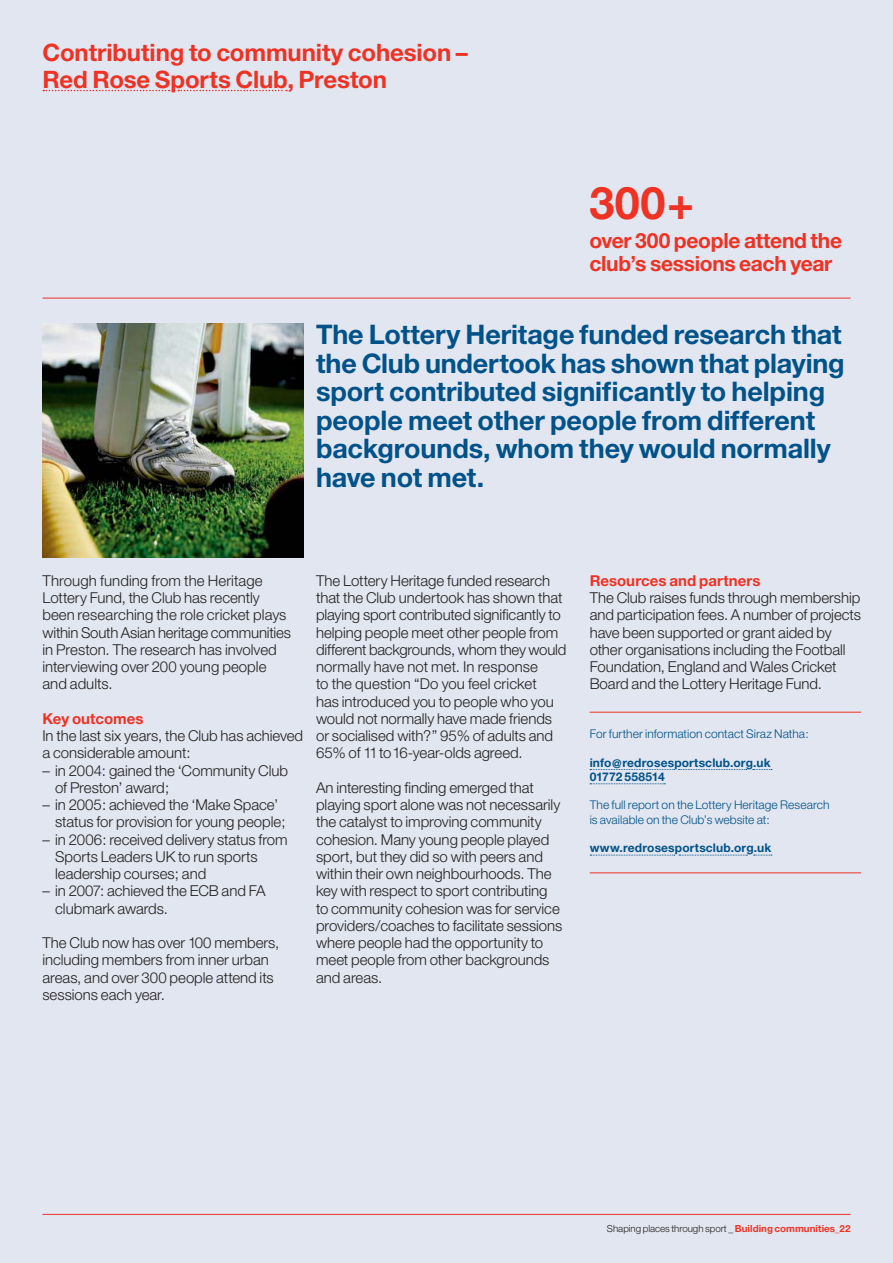
<style>
.page{position:relative;width:893px;height:1263px;background:#e1e6f0}
.page>*{position:absolute;margin:0;border:0;box-sizing:border-box;transform-origin:0 0}
.t1{font:700 45px "Helvetica Neue";color:#ee3224}
.t2{font:700 27px/28.5px "Helvetica Neue";letter-spacing:-.005em;color:#005288}
.t3{font:700 24px/26.2px "Helvetica Neue";letter-spacing:-.005em;color:#ee3224}
.t4{font:700 21px/23.2px "Helvetica Neue";letter-spacing:-.015em;color:#ee3224}
.t5{font:300 15px/17.2px "Helvetica Neue";letter-spacing:-.005em;color:#231f20}
.t6{font:700 15px "Helvetica Neue";letter-spacing:.005em;color:#ee3224}
.t7{font:300 12px/14.2px "Helvetica Neue";letter-spacing:.005em;color:#005288}
.t8{font:700 12px/14.2px "Helvetica Neue";letter-spacing:.015em;color:#005288}
.t9{font:300 9.75px "Helvetica Neue";letter-spacing:-.005em;color:#231f20}
.s1{font-weight:700;color:#ee3224}
.s2{color:#ee3224}
</style>
<div class="page">
<hr style="left:42px;top:298px;width:808px;height:1px;background:#ee3224">
<hr style="left:590px;top:712px;width:271px;height:1px;background:#ee3224">
<svg style="left:590px;top:783px;width:75px;height:1px"></svg>
<hr style="left:590px;top:872px;width:271px;height:1px;background:#ee3224">
<hr style="left:42px;top:1214px;width:808px;height:1px;background:#ee3224">
<img style="left:42px;top:323px;width:261px;height:234px">
<svg style="left:590px;top:769px;width:157px;height:1px"></svg>
<svg style="left:590px;top:855px;width:157px;height:1px"></svg>
<svg style="left:753px;top:769px;width:19px;height:1px"></svg>
<svg style="left:754px;top:855px;width:18px;height:1px"></svg>
<svg style="left:43px;top:90px;width:127px;height:1px"></svg>
<svg style="left:178px;top:90px;width:109px;height:1px"></svg>
<h3 class="t3" style="left:42px;top:42px;width:427px">Contributing to community cohesion –<br>Red Rose Sports Club, Preston</h3>
<h1 class="t1" style="left:589px;top:187px;width:106px">300+</h1>
<h3 class="t4" style="left:589px;top:231px;width:254px">over 300 people attend the club’s sessions each year</h3>
<h2 class="t2" style="left:316px;top:323px;width:530px">The Lottery Heritage funded research that the Club undertook has shown that playing sport contributed significantly to helping people meet other people from different backgrounds, whom they would normally have not met.</h2>
<p class="t5" style="left:42px;top:573px;width:250px">Through funding from the Heritage Lottery Fund, the Club has recently been researching the role cricket plays within South Asian heritage communities in Preston. The research has involved interviewing over 200 young people and adults.</p>
<p class="t6" style="left:42px;top:713px;width:103px">Key outcomes</p>
<p class="t5" style="left:42px;top:729px;width:262px">In the last six years, the Club has achieved a considerable amount:</p>
<p class="t5" style="left:55px;top:763px;width:234px;text-indent:-13px">– in 2004: gained the ‘Community Club of Preston’ award;</p>
<p class="t5" style="left:55px;top:798px;width:232px;text-indent:-13px">– in 2005: achieved the ‘Make Space’ status for provision for young people;</p>
<p class="t5" style="left:55px;top:832px;width:234px;text-indent:-13px">– in 2006: received delivery status from<br>Sports Leaders UK to run sports leadership courses; and</p>
<p class="t5" style="left:55px;top:884px;width:212px;text-indent:-13px">– in 2007: achieved the ECB and FA clubmark awards.</p>
<p class="t5" style="left:42px;top:936px;width:238px">The Club now has over 100 members, including members from inner urban areas, and over 300 people attend its sessions each year.</p>
<p class="t5" style="left:316px;top:573px;width:252px">The Lottery Heritage funded research that the Club undertook has shown that playing sport contributed significantly to helping people meet other people from different backgrounds, whom they would normally have not met. In response<br>to the question “Do you feel cricket<br>has introduced you to people who you would not normally have made friends or socialised with?” 95% of adults and 65% of 11 to 16-year-olds agreed.</p>
<p class="t5" style="left:316px;top:780px;width:248px">An interesting finding emerged that playing sport alone was not necessarily the catalyst to improving community cohesion. Many young people played sport, but they did so with peers and within their own neighbourhoods. The key with respect to sport contributing to community cohesion was for service providers/coaches to facilitate sessions where people had the opportunity to meet people from other backgrounds and areas.</p>
<p class="t6" style="left:590px;top:575px;width:172px">Resources and partners</p>
<p class="t5" style="left:590px;top:591px;width:273px">The Club raises funds through membership and participation fees. A number of projects have been supported or grant aided by other organisations including the Football Foundation, England and Wales Cricket Board and the Lottery Heritage Fund.</p>
<p class="t7" style="left:590px;top:728px;width:221px">For further information contact Siraz Natha:</p>
<p class="t8" style="left:590px;top:756px;width:183px">info@redrosesportsclub.org.uk<br>01772 558514</p>
<p class="t7" style="left:590px;top:799px;width:241px">The full report on the Lottery Heritage Research is available on the Club’s website at:</p>
<p class="t8" style="left:590px;top:842px;width:183px">www.redrosesportsclub.org.uk</p>
<p class="t9" style="left:607px;top:1225px;width:245px">Shaping places through sport _ <span class="s1">Building communities</span><span class="s2">_</span><span class="s1">22</span></p>
</div>
